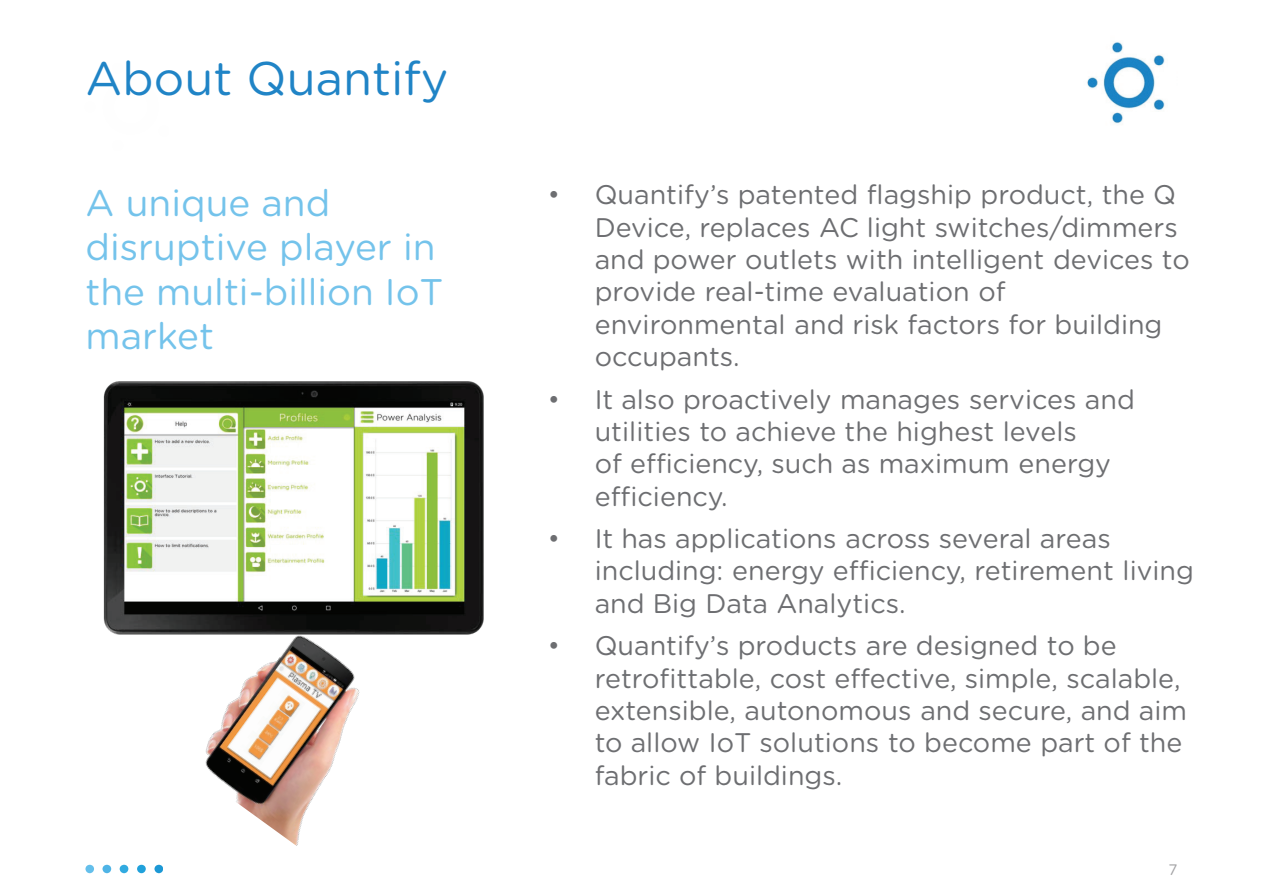
<style>
.page{position:relative;width:1263px;height:893px;background:#fff}
.page>*{position:absolute;margin:0;border:0;box-sizing:border-box;transform-origin:0 0}
.t1{font:47.1px "Gotham Rounded";color:#2084c6}
.t2{font:37.05px/44.5px "Gotham Rounded";color:#74c3eb}
.t3{font:26.85px/32.4px "Gotham Rounded";color:#6d6e71}
.t4{font:15.15px "Gotham Rounded";color:#a2a2a4}
.s1{font-family:"Arial"}
</style>
<div class="page">
<div style="left:154px;top:865px;width:9px;height:8px;background:#1c98d5;border-radius:50%"></div>
<div style="left:137px;top:865px;width:9px;height:8px;background:#20a1db;border-radius:50%"></div>
<div style="left:120px;top:865px;width:8px;height:8px;background:#31aae0;border-radius:50%"></div>
<div style="left:102px;top:865px;width:9px;height:8px;background:#4fb4e6;border-radius:50%"></div>
<div style="left:85px;top:865px;width:9px;height:8px;background:#64bfeb;border-radius:50%"></div>
<img style="left:1087px;top:42px;width:78px;height:82px">
<img style="left:103px;top:381px;width:381px;height:254px">
<img style="left:177px;top:612px;width:234px;height:234px">
<h1 class="t1" style="left:85px;top:46px;width:365px">About Quantify</h1>
<h2 class="t2" style="left:85px;top:179px;width:360px">A unique and disruptive player in the multi-billion IoT market</h2>
<p class="t3" style="left:595px;top:177px;width:597px;text-indent:-46px"><span class="s1">•</span> Quantify’s patented flagship product, the Q Device, replaces AC light switches/dimmers and power outlets with intelligent devices to provide real-time evaluation of environmental and risk factors for building occupants.</p>
<p class="t3" style="left:595px;top:382px;width:542px;text-indent:-46px"><span class="s1">•</span> It also proactively manages services and utilities to achieve the highest levels<br>of efficiency, such as maximum energy efficiency.</p>
<p class="t3" style="left:595px;top:521px;width:601px;text-indent:-46px"><span class="s1">•</span> It has applications across several areas including: energy efficiency, retirement living and Big Data Analytics.</p>
<p class="t3" style="left:595px;top:628px;width:594px;text-indent:-46px"><span class="s1">•</span> Quantify’s products are designed to be retrofittable, cost effective, simple, scalable, extensible, autonomous and secure, and aim to allow IoT solutions to become part of the fabric of buildings.</p>
<p class="t4" style="left:1168px;top:859px;width:11px">7</p>
</div>
